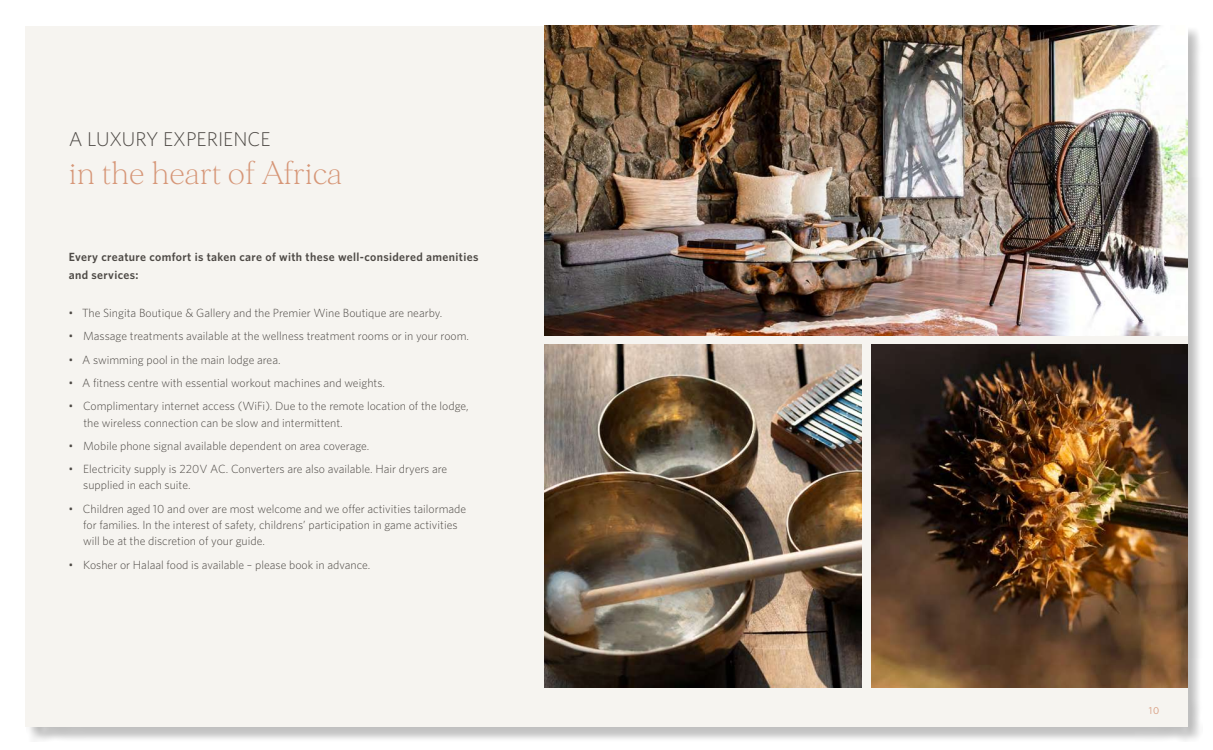
<style>
.page{position:relative;width:1213px;height:750px;background:#fff}
.page>*{position:absolute;margin:0;border:0;box-sizing:border-box;transform-origin:0 0}
.t1{font:200 31.25px "Morion";color:#d69677}
.t2{font:300 20px "Whitney";color:#4d4945}
.t3{font:300 11.88px/16.2px "Whitney";color:#4d4945}
.t4{font:600 11.88px/17.5px "Whitney";letter-spacing:.03em;color:#4d4945}
.t5{font:10px "Whitney";color:#d69677}
</style>
<div class="page">
<div style="left:26px;top:27px;width:1177px;height:715px;background:#808080;opacity:.5"></div>
<div style="left:25px;top:26px;width:1162px;height:700px;background:#f6f4f0"></div>
<img style="left:545px;top:26px;width:642px;height:310px">
<img style="left:545px;top:345px;width:316px;height:343px">
<img style="left:871px;top:345px;width:316px;height:343px">
<h2 class="t2" style="left:69px;top:126px;width:203px">A LUXURY EXPERIENCE</h2>
<h1 class="t1" style="left:69px;top:155px;width:275px">in the heart of Africa</h1>
<p class="t4" style="left:69px;top:248px;width:411px">Every creature comfort is taken care of with these well-considered amenities and services:</p>
<p class="t3" style="left:68px;top:304px;width:375px">• The Singita Boutique &amp; Gallery and the Premier Wine Boutique are nearby.</p>
<p class="t3" style="left:68px;top:328px;width:402px">• Massage treatments available at the wellness treatment rooms or in your room.</p>
<p class="t3" style="left:68px;top:351px;width:214px">• A swimming pool in the main lodge area.</p>
<p class="t3" style="left:68px;top:374px;width:318px">• A fitness centre with essential workout machines and weights.</p>
<p class="t3" style="left:83px;top:398px;width:387px;text-indent:-15px">• Complimentary internet access (WiFi). Due to the remote location of the lodge, the wireless connection can be slow and intermittent.</p>
<p class="t3" style="left:68px;top:437px;width:302px">• Mobile phone signal available dependent on area coverage.</p>
<p class="t3" style="left:83px;top:461px;width:366px;text-indent:-15px">• Electricity supply is 220V AC. Converters are also available. Hair dryers are supplied in each suite.</p>
<p class="t3" style="left:83px;top:500px;width:384px;text-indent:-15px">• Children aged 10 and over are most welcome and we offer activities tailormade for families. In the interest of safety, childrens’ participation in game activities will be at the discretion of your guide.</p>
<p class="t3" style="left:68px;top:556px;width:303px">• Kosher or Halaal food is available – please book in advance.</p>
<p class="t5" style="left:1148px;top:704px;width:12px">10</p>
</div>
